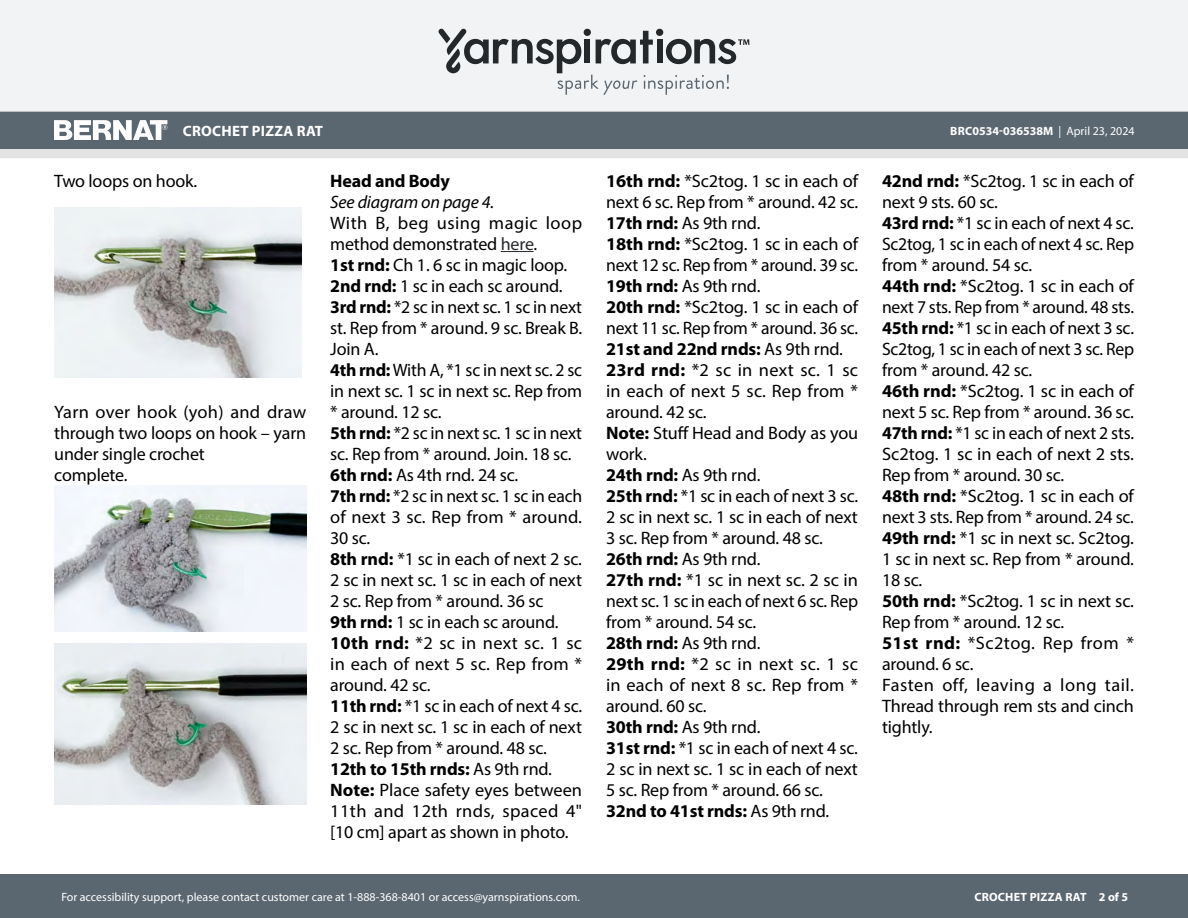
<style>
.page{position:relative;width:1188px;height:918px;background:#fff}
.page>*{position:absolute;margin:0;border:0;box-sizing:border-box;transform-origin:0 0}
.Body_-__Auto_Style_with_Keep_lines_toget{font:18px/21px "Myriad Pro";letter-spacing:-.01em;color:#000;text-align:justify}
.Body_-__Auto_Style_with_Keep_lines_toget-2{font:700 18px "Myriad Pro";letter-spacing:-.01em;color:#000}
.Body_-__Auto_Style_with_Keep_lines_toget-3{font:18px/21px "Myriad Pro";letter-spacing:.02em;color:#000}
.Body_-__Auto_Style_with_Keep_lines_toget-4{font:italic 18px "Myriad Pro";letter-spacing:-.01em;color:#000}
.t1{font:700 15px "Myriad Pro";letter-spacing:.02em;color:#fff}
.t2{font:12px "Myriad Pro";color:#fff}
.t3{font:700 12px "Myriad Pro";letter-spacing:.015em;color:#fff}
.s1{font-weight:400}
.s2{font-weight:700}
.s3{color:#24282a}
</style>
<div class="page">
<div style="left:0;top:875px;width:1188px;height:43px;background:#5a6670"></div>
<div style="left:0;top:149px;width:1188px;height:9px;background:#e4e3e3"></div>
<div style="left:0;top:111px;width:1188px;height:38px;background:#5a6670"></div>
<div style="left:0;top:0;width:1188px;height:112px;background:#f2f3f4"></div>
<svg style="left:438px;top:29px;width:311px;height:66px"></svg>
<svg style="left:54px;top:120px;width:113px;height:20px"></svg>
<img style="left:54px;top:208px;width:248px;height:169px">
<img style="left:54px;top:485px;width:252px;height:147px">
<img style="left:54px;top:644px;width:252px;height:160px">
<hr style="left:501px;top:251px;width:33px;height:1px;background:#24282a">
<p class="t1" style="left:183px;top:121px;width:142px">CROCHET PIZZA RAT</p>
<p class="t3" style="left:950px;top:123px;width:186px">BRC0534-036538M <span class="s1">| April 23, 2024</span></p>
<p class="Body_-__Auto_Style_with_Keep_lines_toget" style="left:54px;top:170px;width:144px">Two loops on hook.</p>
<p class="Body_-__Auto_Style_with_Keep_lines_toget" style="left:606px;top:170px;width:253px"><span class="s2">16th rnd:</span> *Sc2tog. 1 sc in each of next 6 sc. Rep from * around. 42 sc.</p>
<p class="Body_-__Auto_Style_with_Keep_lines_toget" style="left:606px;top:212px;width:156px"><span class="s2">17th rnd:</span> As 9th rnd.</p>
<p class="Body_-__Auto_Style_with_Keep_lines_toget" style="left:606px;top:233px;width:253px"><span class="s2">18th rnd:</span> *Sc2tog. 1 sc in each of next 12 sc. Rep from * around. 39 sc.</p>
<p class="Body_-__Auto_Style_with_Keep_lines_toget" style="left:606px;top:275px;width:156px"><span class="s2">19th rnd:</span> As 9th rnd.</p>
<p class="Body_-__Auto_Style_with_Keep_lines_toget" style="left:606px;top:296px;width:253px"><span class="s2">20th rnd:</span> *Sc2tog. 1 sc in each of next 11 sc. Rep from * around. 36 sc.</p>
<p class="Body_-__Auto_Style_with_Keep_lines_toget-2" style="left:606px;top:337px;width:238px">21st and 22nd rnds: <span class="s1">As 9th rnd.</span></p>
<p class="Body_-__Auto_Style_with_Keep_lines_toget" style="left:606px;top:359px;width:253px"><span class="s2">23rd rnd:</span> *2 sc in next sc. 1 sc in each of next 5 sc. Rep from * around. 42 sc.</p>
<p class="Body_-__Auto_Style_with_Keep_lines_toget" style="left:606px;top:422px;width:254px"><span class="s2">Note:</span> Stuff Head and Body as you work.</p>
<p class="Body_-__Auto_Style_with_Keep_lines_toget" style="left:606px;top:464px;width:156px"><span class="s2">24th rnd:</span> As 9th rnd.</p>
<p class="Body_-__Auto_Style_with_Keep_lines_toget" style="left:606px;top:485px;width:253px"><span class="s2">25th rnd:</span> *1 sc in each of next 3 sc.<br>2 sc in next sc. 1 sc in each of next 3 sc. Rep from * around. 48 sc.</p>
<p class="Body_-__Auto_Style_with_Keep_lines_toget" style="left:606px;top:548px;width:156px"><span class="s2">26th rnd:</span> As 9th rnd.</p>
<p class="Body_-__Auto_Style_with_Keep_lines_toget" style="left:606px;top:569px;width:253px"><span class="s2">27th rnd:</span> *1 sc in next sc. 2 sc in next sc. 1 sc in each of next 6 sc. Rep from * around. 54 sc.</p>
<p class="Body_-__Auto_Style_with_Keep_lines_toget" style="left:606px;top:632px;width:156px"><span class="s2">28th rnd:</span> As 9th rnd.</p>
<p class="Body_-__Auto_Style_with_Keep_lines_toget" style="left:606px;top:653px;width:253px"><span class="s2">29th rnd:</span> *2 sc in next sc. 1 sc in each of next 8 sc. Rep from * around. 60 sc.</p>
<p class="Body_-__Auto_Style_with_Keep_lines_toget" style="left:606px;top:716px;width:156px"><span class="s2">30th rnd:</span> As 9th rnd.</p>
<p class="Body_-__Auto_Style_with_Keep_lines_toget" style="left:606px;top:737px;width:253px"><span class="s2">31st rnd:</span> *1 sc in each of next 4 sc.<br>2 sc in next sc. 1 sc in each of next 5 sc. Rep from * around. 66 sc.</p>
<p class="Body_-__Auto_Style_with_Keep_lines_toget-2" style="left:606px;top:799px;width:225px">32nd to 41st rnds: <span class="s1">As 9th rnd.</span></p>
<p class="Body_-__Auto_Style_with_Keep_lines_toget" style="left:882px;top:170px;width:253px"><span class="s2">42nd rnd:</span> *Sc2tog. 1 sc in each of next 9 sts. 60 sc.</p>
<p class="Body_-__Auto_Style_with_Keep_lines_toget" style="left:882px;top:212px;width:253px"><span class="s2">43rd rnd:</span> *1 sc in each of next 4 sc.<br>Sc2tog, 1 sc in each of next 4 sc. Rep from * around. 54 sc.</p>
<p class="Body_-__Auto_Style_with_Keep_lines_toget" style="left:882px;top:275px;width:253px"><span class="s2">44th rnd:</span> *Sc2tog. 1 sc in each of next 7 sts. Rep from * around. 48 sts.</p>
<p class="Body_-__Auto_Style_with_Keep_lines_toget" style="left:882px;top:317px;width:253px"><span class="s2">45th rnd:</span> *1 sc in each of next 3 sc.<br>Sc2tog, 1 sc in each of next 3 sc. Rep from * around. 42 sc.</p>
<p class="Body_-__Auto_Style_with_Keep_lines_toget" style="left:882px;top:380px;width:253px"><span class="s2">46th rnd:</span> *Sc2tog. 1 sc in each of next 5 sc. Rep from * around. 36 sc.</p>
<p class="Body_-__Auto_Style_with_Keep_lines_toget" style="left:882px;top:422px;width:253px"><span class="s2">47th rnd:</span> *1 sc in each of next 2 sts.<br>Sc2tog. 1 sc in each of next 2 sts.<br>Rep from * around. 30 sc.</p>
<p class="Body_-__Auto_Style_with_Keep_lines_toget" style="left:882px;top:485px;width:253px"><span class="s2">48th rnd:</span> *Sc2tog. 1 sc in each of next 3 sts. Rep from * around. 24 sc.</p>
<p class="Body_-__Auto_Style_with_Keep_lines_toget" style="left:882px;top:527px;width:253px"><span class="s2">49th rnd:</span> *1 sc in next sc. Sc2tog.<br>1 sc in next sc. Rep from * around.<br>18 sc.</p>
<p class="Body_-__Auto_Style_with_Keep_lines_toget" style="left:882px;top:590px;width:253px"><span class="s2">50th rnd:</span> *Sc2tog. 1 sc in next sc.<br>Rep from * around. 12 sc.</p>
<p class="Body_-__Auto_Style_with_Keep_lines_toget-3" style="left:882px;top:632px;width:253px"><span class="s2">51st rnd:</span> *Sc2tog. Rep from * around. 6 sc.</p>
<p class="Body_-__Auto_Style_with_Keep_lines_toget" style="left:882px;top:674px;width:253px">Fasten off, leaving a long tail.<br>Thread through rem sts and cinch tightly.</p>
<p class="Body_-__Auto_Style_with_Keep_lines_toget-2" style="left:330px;top:169px;width:121px">Head and Body</p>
<p class="Body_-__Auto_Style_with_Keep_lines_toget-4" style="left:330px;top:191px;width:166px">See diagram on page 4.</p>
<p class="Body_-__Auto_Style_with_Keep_lines_toget" style="left:330px;top:212px;width:253px">With B, beg using magic loop method demonstrated <span class="s3">here</span>.</p>
<p class="Body_-__Auto_Style_with_Keep_lines_toget" style="left:330px;top:254px;width:239px"><span class="s2">1st rnd:</span> Ch 1. 6 sc in magic loop.</p>
<p class="Body_-__Auto_Style_with_Keep_lines_toget" style="left:330px;top:275px;width:234px"><span class="s2">2nd rnd:</span> 1 sc in each sc around.</p>
<p class="Body_-__Auto_Style_with_Keep_lines_toget" style="left:330px;top:296px;width:253px"><span class="s2">3rd rnd:</span> *2 sc in next sc. 1 sc in next st. Rep from * around. 9 sc. Break B.<br>Join A.</p>
<p class="Body_-__Auto_Style_with_Keep_lines_toget" style="left:330px;top:359px;width:253px"><span class="s2">4th rnd:</span> With A, *1 sc in next sc. 2 sc in next sc. 1 sc in next sc. Rep from * around. 12 sc.</p>
<p class="Body_-__Auto_Style_with_Keep_lines_toget" style="left:330px;top:422px;width:253px"><span class="s2">5th rnd:</span> *2 sc in next sc. 1 sc in next sc. Rep from * around. Join. 18 sc.</p>
<p class="Body_-__Auto_Style_with_Keep_lines_toget" style="left:330px;top:464px;width:190px"><span class="s2">6th rnd:</span> As 4th rnd. 24 sc.</p>
<p class="Body_-__Auto_Style_with_Keep_lines_toget" style="left:330px;top:485px;width:253px"><span class="s2">7th rnd:</span> *2 sc in next sc. 1 sc in each of next 3 sc. Rep from * around.<br>30 sc.</p>
<p class="Body_-__Auto_Style_with_Keep_lines_toget" style="left:330px;top:548px;width:253px"><span class="s2">8th rnd:</span> *1 sc in each of next 2 sc.<br>2 sc in next sc. 1 sc in each of next 2 sc. Rep from * around. 36 sc</p>
<p class="Body_-__Auto_Style_with_Keep_lines_toget" style="left:330px;top:611px;width:230px"><span class="s2">9th rnd:</span> 1 sc in each sc around.</p>
<p class="Body_-__Auto_Style_with_Keep_lines_toget" style="left:330px;top:632px;width:253px"><span class="s2">10th rnd:</span> *2 sc in next sc. 1 sc in each of next 5 sc. Rep from * around. 42 sc.</p>
<p class="Body_-__Auto_Style_with_Keep_lines_toget" style="left:330px;top:695px;width:253px"><span class="s2">11th rnd:</span> *1 sc in each of next 4 sc.<br>2 sc in next sc. 1 sc in each of next 2 sc. Rep from * around. 48 sc.</p>
<p class="Body_-__Auto_Style_with_Keep_lines_toget-2" style="left:330px;top:757px;width:223px">12th to 15th rnds: <span class="s1">As 9th rnd.</span></p>
<p class="Body_-__Auto_Style_with_Keep_lines_toget" style="left:330px;top:779px;width:253px"><span class="s2">Note:</span> Place safety eyes between 11th and 12th rnds, spaced 4" [10 cm] apart as shown in photo.</p>
<p class="Body_-__Auto_Style_with_Keep_lines_toget" style="left:54px;top:401px;width:253px">Yarn over hook (yoh) and draw through two loops on hook – yarn under single crochet</p>
<p class="Body_-__Auto_Style_with_Keep_lines_toget" style="left:54px;top:464px;width:75px">complete.</p>
<p class="t2" style="left:61px;top:889px;width:520px">For accessibility support, please contact customer care at 1-888-368-8401 or access@yarnspirations.com.</p>
<p class="t3" style="left:974px;top:889px;width:155px">CROCHET PIZZA RAT 2 of 5</p>
</div>
